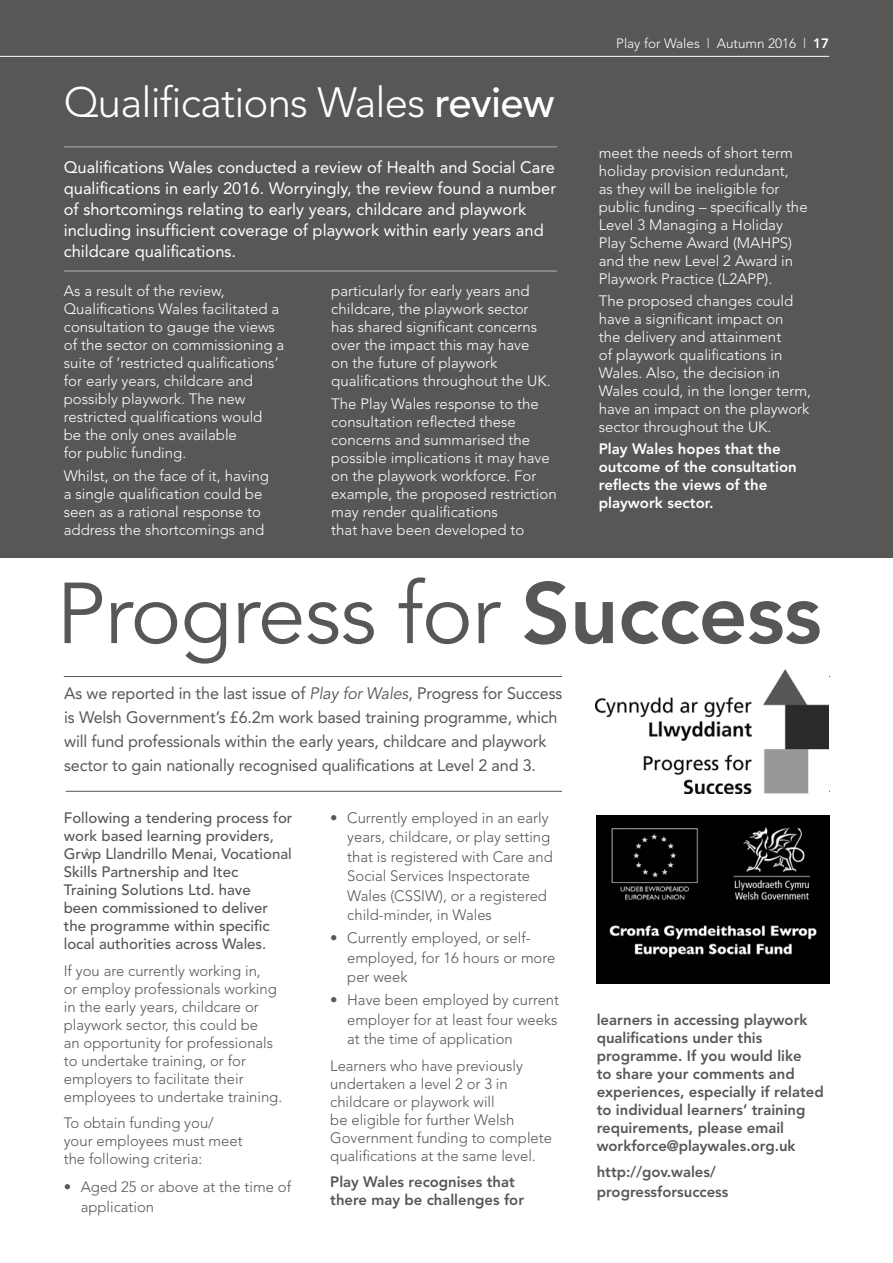
<style>
.page{position:relative;width:893px;height:1263px;background:#fff}
.page>*{position:absolute;margin:0;border:0;box-sizing:border-box;transform-origin:0 0}
.t1{font:85.5px "Avenir";letter-spacing:-.01em;color:#575756}
.t2{font:300 42px "Avenir";letter-spacing:-.02em;color:#fff}
.t3{font:16.5px/21px "Avenir";color:#fff}
.t4{font:16.5px/24px "Avenir";letter-spacing:-.01em;color:#575756}
.t5{font:300 15px/18px "Avenir";color:#fff}
.t6{font:300 15px/18px "Avenir";color:#575756}
.t7{font:800 15px/18px "Avenir";color:#575756}
.t8{font:500 15px/18px "Avenir";color:#575756}
.t9{font:800 15px/18px "Avenir";color:#fff}
.t10{font:300 13.5px "Avenir";color:#fff}
.t11{font:500 6.75px "Avenir";color:#575756}
.s1{font-weight:500}
.s2{font-weight:800}
.s3{font-style:italic}
</style>
<div class="page">
<div style="left:0;top:0;width:893px;height:557px;background:#575756"></div>
<hr style="left:64px;top:271px;width:493px;height:1px;background:#b3b2b2">
<hr style="left:64px;top:146px;width:493px;height:1px;background:#b3b2b2">
<hr style="left:0;top:56px;width:829px;height:1px;background:#fff">
<hr style="left:64px;top:676px;width:766px;height:1px;background:#575756">
<hr style="left:66px;top:791px;width:764px;height:1px;background:#575756">
<img style="left:597px;top:815px;width:232px;height:169px">
<div style="left:563px;top:654px;width:265px;height:150px;background:#fff"></div>
<img style="left:596px;top:670px;width:232px;height:123px">
<h2 class="t2" style="left:64px;top:78px;width:492px">Qualifications Wales <span class="s1">review</span></h2>
<p class="t3" style="left:64px;top:156px;width:494px">Qualifications Wales conducted a review of Health and Social Care qualifications in early 2016. Worryingly, the review found a number of shortcomings relating to early years, childcare and playwork including insufficient coverage of playwork within early years and childcare qualifications.</p>
<p class="t5" style="left:64px;top:282px;width:222px">As a result of the review,<br>Qualifications Wales facilitated a consultation to gauge the views of the sector on commissioning a suite of ‘restricted qualifications’ for early years, childcare and possibly playwork. The new restricted qualifications would<br>be the only ones available<br>for public funding.</p>
<p class="t5" style="left:64px;top:466px;width:207px">Whilst, on the face of it, having a single qualification could be seen as a rational response to address the shortcomings and</p>
<p class="t5" style="left:331px;top:282px;width:221px">particularly for early years and childcare, the playwork sector has shared significant concerns over the impact this may have<br>on the future of playwork qualifications throughout the UK.</p>
<p class="t5" style="left:331px;top:394px;width:227px">The Play Wales response to the consultation reflected these concerns and summarised the possible implications it may have on the playwork workforce. For example, the proposed restriction may render qualifications<br>that have been developed to</p>
<p class="t10" style="left:616px;top:35px;width:214px">Play for Wales | Autumn 2016 | <span class="s2">17</span></p>
<p class="t5" style="left:599px;top:144px;width:210px">meet the needs of short term holiday provision redundant,<br>as they will be ineligible for public funding – specifically the<br>Level 3 Managing a Holiday<br>Play Scheme Award (MAHPS) and the new Level 2 Award in<br>Playwork Practice (L2APP).</p>
<p class="t5" style="left:599px;top:292px;width:214px">The proposed changes could have a significant impact on<br>the delivery and attainment<br>of playwork qualifications in<br>Wales. Also, the decision in<br>Wales could, in the longer term, have an impact on the playwork sector throughout the UK.</p>
<p class="t9" style="left:599px;top:440px;width:199px">Play Wales hopes that the outcome of the consultation reflects the views of the playwork sector.</p>
<h1 class="t1" style="left:56px;top:564px;width:767px">Progress for <span class="s2">Success</span></h1>
<p class="t4" style="left:64px;top:681px;width:500px">As we reported in the last issue of <span class="s3">Play for Wales</span>, Progress for Success is Welsh Government’s £6.2m work based training programme, which will fund professionals within the early years, childcare and playwork sector to gain nationally recognised qualifications at Level 2 and 3.</p>
<p class="t8" style="left:64px;top:809px;width:230px">Following a tendering process for work based learning providers,<br>Grwp Llandrillo Menai, Vocational</p>
<p class="t11" style="left:85px;top:847px;width:6px">^</p>
<p class="t8" style="left:64px;top:863px;width:207px">Skills Partnership and Itec<br>Training Solutions Ltd. have been commissioned to deliver the programme within specific local authorities across Wales.</p>
<p class="t6" style="left:64px;top:961px;width:220px">If you are currently working in,<br>or employ professionals working in the early years, childcare or playwork sector, this could be<br>an opportunity for professionals to undertake training, or for employers to facilitate their employees to undertake training.</p>
<p class="t6" style="left:64px;top:1114px;width:180px">To obtain funding you/ your employees must meet the following criteria:</p>
<p class="t6" style="left:81px;top:1177px;width:212px;line-height:19.5px;text-indent:-17px">• Aged 25 or above at the time of application</p>
<p class="t6" style="left:347px;top:808px;width:207px;line-height:19.5px;text-indent:-17px">• Currently employed in an early years, childcare, or play setting that is registered with Care and<br>Social Services Inspectorate<br>Wales (CSSIW), or a registered child-minder, in Wales</p>
<p class="t6" style="left:347px;top:928px;width:210px;line-height:19.5px;text-indent:-17px">• Currently employed, or self&shy;employed, for 16 hours or more per week</p>
<p class="t6" style="left:347px;top:990px;width:213px;line-height:19.5px;text-align:justify;text-indent:-17px">• Have been employed by current employer for at least four weeks at the time of application</p>
<p class="t6" style="left:330px;top:1056px;width:223px">Learners who have previously undertaken a level 2 or 3 in childcare or playwork will<br>be eligible for further Welsh<br>Government funding to complete qualifications at the same level.</p>
<p class="t7" style="left:330px;top:1173px;width:195px">Play Wales recognises that there may be challenges for</p>
<p class="t7" style="left:597px;top:1010px;width:228px">learners in accessing playwork qualifications under this programme. If you would like<br>to share your comments and experiences, especially if related to individual learners’ training requirements, please email workforce@playwales.org.uk</p>
<p class="t7" style="left:597px;top:1162px;width:133px;line-height:19.5px">http://gov.wales/ progressforsuccess</p>
</div>
